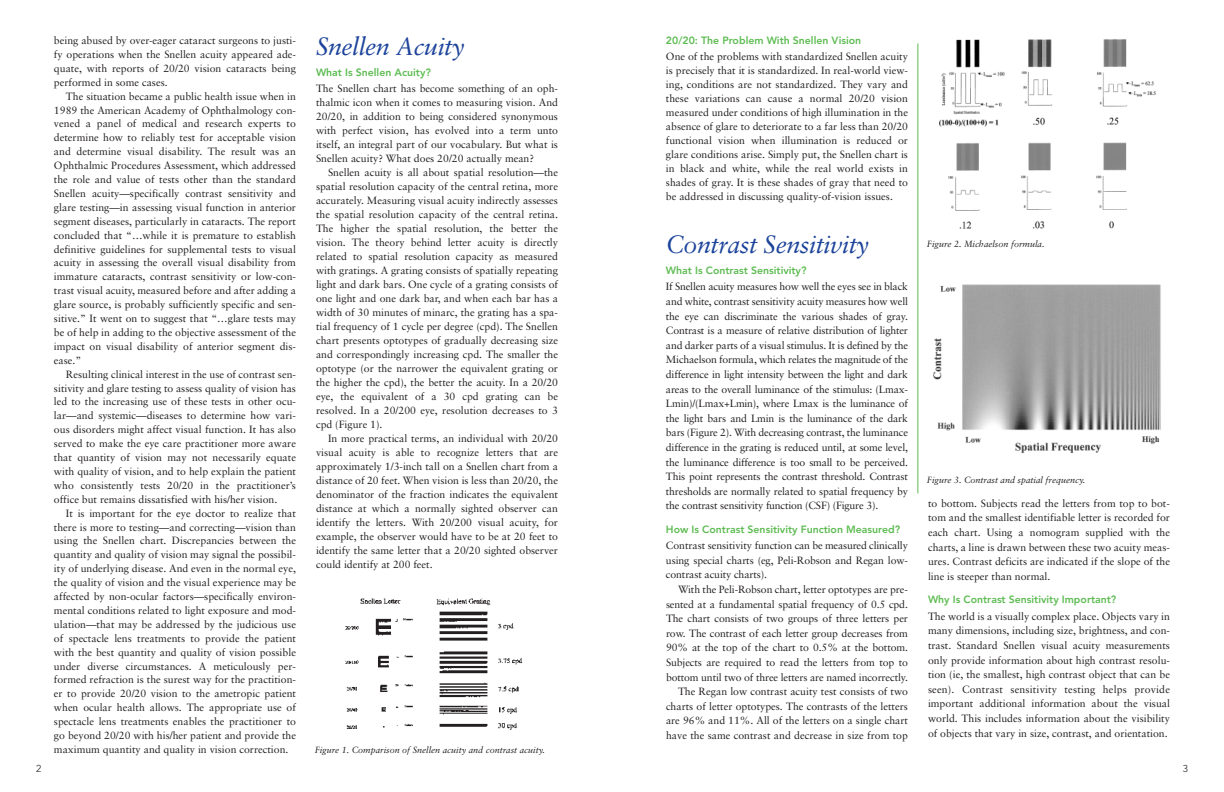
<style>
.page{position:relative;width:1224px;height:792px;background:#fff}
.page>*{position:absolute;margin:0;border:0;box-sizing:border-box;transform-origin:0 0}
.t1{font:italic 25px "Sabon";letter-spacing:-.015em;color:#1d449b}
.t2{font:10.5px/13.9px "Sabon";color:#231f20;text-align:justify}
.t3{font:800 10.5px "Avenir";color:#5ebc53}
.t4{font:300 10px "Avenir";color:#231f20}
.t5{font:italic 9px "Sabon";color:#231f20}
</style>
<div class="page">
<img style="left:345px;top:598px;width:178px;height:132px">
<img style="left:939px;top:39px;width:217px;height:190px">
<img style="left:933px;top:284px;width:228px;height:169px">
<hr style="left:918px;top:43px;width:1px;height:450px;background:#5ebc53">
<p class="t2" style="left:54px;top:34px;width:244px">being abused by over-eager cataract surgeons to justi&shy;fy operations when the Snellen acuity appeared ade&shy;quate, with reports of 20/20 vision cataracts being performed in some cases.</p>
<p class="t2" style="left:54px;top:90px;width:244px;text-indent:12px">The situation became a public health issue when in 1989 the American Academy of Ophthalmology con&shy;vened a panel of medical and research experts to determine how to reliably test for acceptable vision and determine visual disability. The result was an Ophthalmic Procedures Assessment, which addressed the role and value of tests other than the standard Snellen acuity—specifically contrast sensitivity and glare testing—in assessing visual function in anterior segment diseases, particularly in cataracts. The report concluded that “…while it is premature to establish definitive guidelines for supplemental tests to visual acuity in assessing the overall visual disability from immature cataracts, contrast sensitivity or low-con&shy;trast visual acuity, measured before and after adding a glare source, is probably sufficiently specific and sen&shy;sitive.” It went on to suggest that “…glare tests may be of help in adding to the objective assessment of the impact on visual disability of anterior segment dis&shy;ease.”</p>
<p class="t2" style="left:54px;top:368px;width:244px;text-indent:12px">Resulting clinical interest in the use of contrast sen&shy;sitivity and glare testing to assess quality of vision has led to the increasing use of these tests in other ocu&shy;lar—and systemic—diseases to determine how vari&shy;ous disorders might affect visual function. It has also served to make the eye care practitioner more aware that quantity of vision may not necessarily equate with quality of vision, and to help explain the patient who consistently tests 20/20 in the practitioner’s office but remains dissatisfied with his/her vision.</p>
<p class="t2" style="left:54px;top:507px;width:244px;text-indent:12px">It is important for the eye doctor to realize that there is more to testing—and correcting—vision than using the Snellen chart. Discrepancies between the quantity and quality of vision may signal the possibil&shy;ity of underlying disease. And even in the normal eye, the quality of vision and the visual experience may be affected by non-ocular factors—specifically environ&shy;mental conditions related to light exposure and mod&shy;ulation—that may be addressed by the judicious use of spectacle lens treatments to provide the patient with the best quantity and quality of vision possible under diverse circumstances. A meticulously per&shy;formed refraction is the surest way for the practition&shy;er to provide 20/20 vision to the ametropic patient when ocular health allows. The appropriate use of spectacle lens treatments enables the practitioner to go beyond 20/20 with his/her patient and provide the maximum quantity and quality in vision correction.</p>
<h1 class="t1" style="left:316px;top:36px;width:150px">Snellen Acuity</h1>
<p class="t3" style="left:316px;top:68px;width:116px">What Is Snellen Acuity?</p>
<p class="t2" style="left:316px;top:82px;width:244px">The Snellen chart has become something of an oph&shy;thalmic icon when it comes to measuring vision. And 20/20, in addition to being considered synonymous with perfect vision, has evolved into a term unto itself, an integral part of our vocabulary. But what is Snellen acuity? What does 20/20 actually mean?</p>
<p class="t2" style="left:316px;top:166px;width:244px;text-indent:12px">Snellen acuity is all about spatial resolution—the spatial resolution capacity of the central retina, more accurately. Measuring visual acuity indirectly assesses the spatial resolution capacity of the central retina.<br>The higher the spatial resolution, the better the vision. The theory behind letter acuity is directly related to spatial resolution capacity as measured with gratings. A grating consists of spatially repeating light and dark bars. One cycle of a grating consists of one light and one dark bar, and when each bar has a width of 30 minutes of minarc, the grating has a spa&shy;tial frequency of 1 cycle per degree (cpd). The Snellen chart presents optotypes of gradually decreasing size and correspondingly increasing cpd. The smaller the optotype (or the narrower the equivalent grating or the higher the cpd), the better the acuity. In a 20/20 eye, the equivalent of a 30 cpd grating can be resolved. In a 20/200 eye, resolution decreases to 3 cpd (Figure 1).</p>
<p class="t2" style="left:316px;top:432px;width:244px;text-indent:12px">In more practical terms, an individual with 20/20 visual acuity is able to recognize letters that are approximately 1/3-inch tall on a Snellen chart from a distance of 20 feet. When vision is less than 20/20, the denominator of the fraction indicates the equivalent distance at which a normally sighted observer can identify the letters. With 20/200 visual acuity, for example, the observer would have to be at 20 feet to identify the same letter that a 20/20 sighted observer could identify at 200 feet.</p>
<p class="t5" style="left:315px;top:746px;width:232px">Figure 1. Comparison of Snellen acuity and contrast acuity.</p>
<p class="t3" style="left:666px;top:36px;width:197px">20/20: The Problem With Snellen Vision</p>
<p class="t2" style="left:666px;top:50px;width:244px">One of the problems with standardized Snellen acuity is precisely that it is standardized. In real-world view&shy;ing, conditions are not standardized. They vary and these variations can cause a normal 20/20 vision measured under conditions of high illumination in the absence of glare to deteriorate to a far less than 20/20 functional vision when illumination is reduced or glare conditions arise. Simply put, the Snellen chart is in black and white, while the real world exists in shades of gray. It is these shades of gray that need to be addressed in discussing quality-of-vision issues.</p>
<h1 class="t1" style="left:666px;top:234px;width:205px">Contrast Sensitivity</h1>
<p class="t3" style="left:666px;top:266px;width:142px">What Is Contrast Sensitivity?</p>
<p class="t2" style="left:666px;top:280px;width:244px;line-height:14.6px">If Snellen acuity measures how well the eyes see in black and white, contrast sensitivity acuity measures how well the eye can discriminate the various shades of gray.<br>Contrast is a measure of relative distribution of lighter and darker parts of a visual stimulus. It is defined by the Michaelson formula, which relates the magnitude of the difference in light intensity between the light and dark areas to the overall luminance of the stimulus: (Lmax-Lmin)/(Lmax+Lmin), where Lmax is the luminance of the light bars and Lmin is the luminance of the dark bars (Figure 2). With decreasing contrast, the luminance difference in the grating is reduced until, at some level, the luminance difference is too small to be perceived.<br>This point represents the contrast threshold. Contrast thresholds are normally related to spatial frequency by the contrast sensitivity function (CSF) (Figure 3).</p>
<p class="t3" style="left:666px;top:525px;width:236px">How Is Contrast Sensitivity Function Measured?</p>
<p class="t2" style="left:666px;top:539px;width:244px;line-height:14.6px">Contrast sensitivity function can be measured clinically using special charts (eg, Peli-Robson and Regan low&shy;contrast acuity charts).</p>
<p class="t2" style="left:666px;top:583px;width:244px;line-height:14.6px;text-align:right">With the Peli-Robson chart, letter optotypes are pre&shy;sented at a fundamental spatial frequency of 0.5 cpd.<br>The chart consists of two groups of three letters per row. The contrast of each letter group decreases from 90% at the top of the chart to 0.5% at the bottom.<br>Subjects are required to read the letters from top to bottom until two of three letters are named incorrectly.<br>The Regan low contrast acuity test consists of two charts of letter optotypes. The contrasts of the letters are 96% and 11%. All of the letters on a single chart have the same contrast and decrease in size from top</p>
<p class="t5" style="left:927px;top:240px;width:119px">Figure 2. Michaelson formula.</p>
<p class="t5" style="left:927px;top:476px;width:160px">Figure 3. Contrast and spatial frequency.</p>
<p class="t2" style="left:928px;top:497px;width:244px;line-height:14.6px">to bottom. Subjects read the letters from top to bot&shy;tom and the smallest identifiable letter is recorded for each chart. Using a nomogram supplied with the charts, a line is drawn between these two acuity meas&shy;ures. Contrast deficits are indicated if the slope of the line is steeper than normal.</p>
<p class="t3" style="left:928px;top:595px;width:190px">Why Is Contrast Sensitivity Important?</p>
<p class="t2" style="left:928px;top:610px;width:244px;line-height:14.6px">The world is a visually complex place. Objects vary in many dimensions, including size, brightness, and con&shy;trast. Standard Snellen visual acuity measurements only provide information about high contrast resolu&shy;tion (ie, the smallest, high contrast object that can be seen). Contrast sensitivity testing helps provide important additional information about the visual world. This includes information about the visibility of objects that vary in size, contrast, and orientation.</p>
<p class="t4" style="left:36px;top:764px;width:7px">2</p>
<p class="t4" style="left:1183px;top:764px;width:7px">3</p>
</div>
